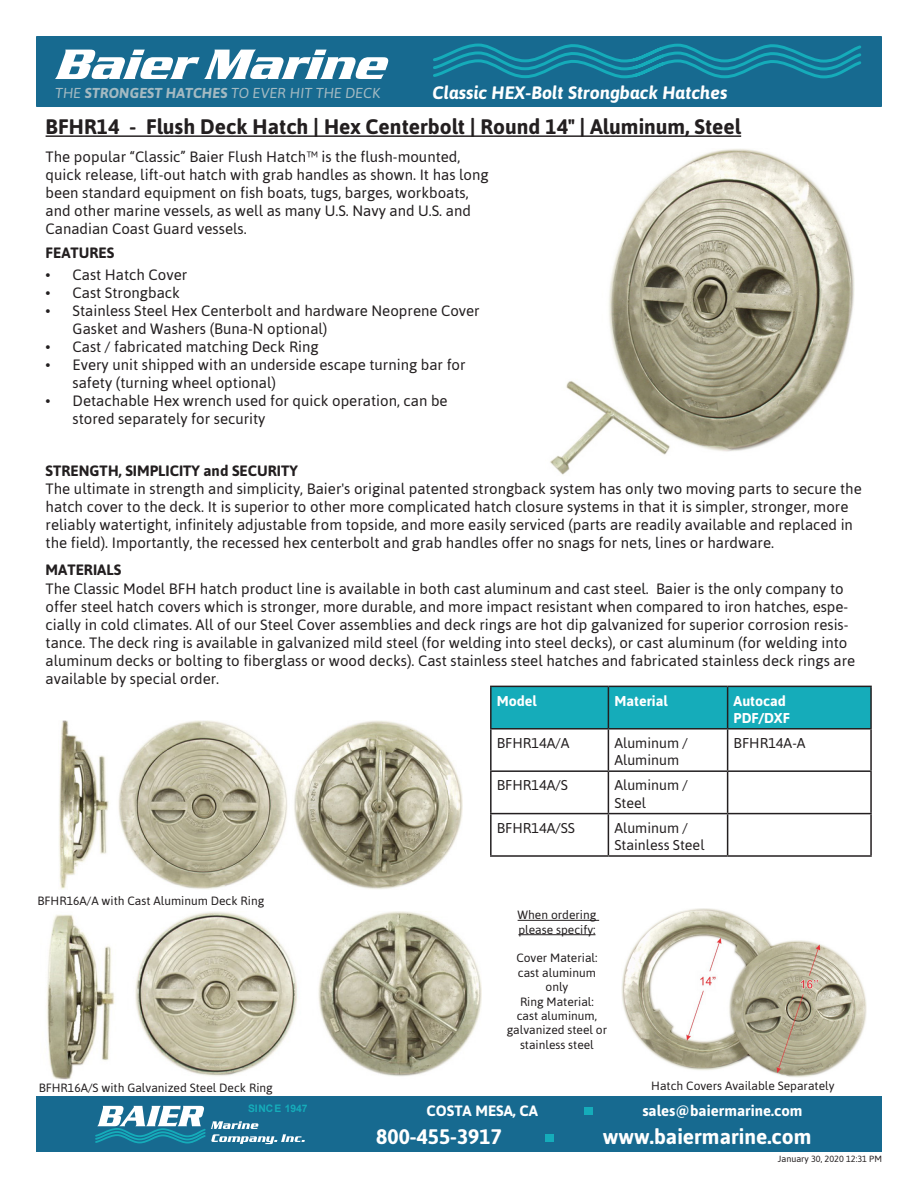
<style>
.page{position:relative;width:918px;height:1188px;background:#fff}
.page>*{position:absolute;margin:0;border:0;box-sizing:border-box;transform-origin:0 0}
.t1{font:700 21px "Asap";color:#231f20}
.t2{font:700 21px "Asap";color:#fff}
.t3{font:italic 700 18px "Asap";color:#fff}
.t4{font:15px/18px "Asap";color:#231f20}
.t5{font:700 15px "Asap";color:#231f20}
.t6{font:700 15px "Asap";color:#fff}
.t7{font:italic 14.4px "Asap";color:#a4bac2}
.t8{font:14.25px/17.1px "Asap";color:#231f20}
.t9{font:700 14.25px/17.1px "Asap";color:#fff}
.t10{font:12px/14.4px "Asap";color:#231f20;text-align:center}
.t11{font:700 10.35px "Arial";color:#15acba}
.t12{font:9px "Asap";color:#231f20}
.s1{font-weight:700}
</style>
<div class="page">
<div style="left:36px;top:36px;width:846px;height:71px;background:#176a90"></div>
<svg style="left:55px;top:50px;width:333px;height:29px"></svg>
<svg style="left:433px;top:43px;width:428px;height:36px"></svg>
<div style="left:36px;top:1097px;width:846px;height:55px;background:#176a90"></div>
<svg style="left:95px;top:1106px;width:210px;height:38px"></svg>
<div style="left:585px;top:1108px;width:8px;height:7px;background:#15acba"></div>
<div style="left:545px;top:1134px;width:9px;height:8px;background:#15acba"></div>
<hr style="left:46px;top:135px;width:695px;height:2px;background:#231f20">
<img style="left:550px;top:149px;width:304px;height:326px">
<img style="left:59px;top:721px;width:403px;height:168px">
<img style="left:47px;top:912px;width:435px;height:168px">
<hr style="left:518px;top:920px;width:81px;height:1px;background:#231f20">
<hr style="left:518px;top:934px;width:77px;height:1px;background:#231f20">
<img style="left:622px;top:908px;width:244px;height:169px">
<div style="left:492px;top:687px;width:378px;height:41px;background:#15acba"></div>
<hr style="left:490px;top:730px;width:2px;height:40px;background:#231f20">
<hr style="left:608px;top:730px;width:1px;height:40px;background:#231f20">
<hr style="left:727px;top:730px;width:1px;height:40px;background:#231f20">
<hr style="left:870px;top:730px;width:2px;height:40px;background:#231f20">
<hr style="left:490px;top:770px;width:118px;height:2px;background:#231f20">
<hr style="left:490px;top:772px;width:2px;height:41px;background:#231f20">
<hr style="left:608px;top:770px;width:120px;height:2px;background:#231f20">
<hr style="left:608px;top:772px;width:1px;height:41px;background:#231f20">
<hr style="left:728px;top:770px;width:144px;height:2px;background:#231f20">
<hr style="left:727px;top:772px;width:1px;height:41px;background:#231f20">
<hr style="left:870px;top:772px;width:2px;height:41px;background:#231f20">
<hr style="left:490px;top:813px;width:118px;height:1px;background:#231f20">
<hr style="left:490px;top:814px;width:2px;height:41px;background:#231f20">
<hr style="left:608px;top:813px;width:120px;height:1px;background:#231f20">
<hr style="left:608px;top:814px;width:1px;height:41px;background:#231f20">
<hr style="left:728px;top:813px;width:144px;height:1px;background:#231f20">
<hr style="left:727px;top:814px;width:1px;height:41px;background:#231f20">
<hr style="left:870px;top:814px;width:2px;height:41px;background:#231f20">
<hr style="left:490px;top:855px;width:118px;height:2px;background:#231f20">
<hr style="left:608px;top:855px;width:120px;height:2px;background:#231f20">
<hr style="left:728px;top:855px;width:144px;height:2px;background:#231f20">
<hr style="left:490px;top:686px;width:118px;height:1px;background:#231f20">
<hr style="left:490px;top:687px;width:2px;height:41px;background:#231f20">
<hr style="left:608px;top:686px;width:120px;height:1px;background:#231f20">
<hr style="left:608px;top:687px;width:1px;height:41px;background:#231f20">
<hr style="left:728px;top:686px;width:144px;height:1px;background:#231f20">
<hr style="left:727px;top:687px;width:1px;height:41px;background:#231f20">
<hr style="left:870px;top:687px;width:2px;height:41px;background:#231f20">
<hr style="left:490px;top:728px;width:118px;height:2px;background:#231f20">
<hr style="left:608px;top:728px;width:120px;height:2px;background:#231f20">
<hr style="left:728px;top:728px;width:144px;height:2px;background:#231f20">
<p class="t3" style="left:433px;top:82px;width:297px">Classic HEX-Bolt Strongback Hatches</p>
<p class="t1" style="left:46px;top:115px;width:697px">BFHR14 - Flush Deck Hatch | Hex Centerbolt | Round 14" | Aluminum, Steel</p>
<p class="t7" style="left:55px;top:84px;width:327px">THE <span class="s1">STRONGEST HATCHES</span> TO EVER HIT THE DECK</p>
<p class="t4" style="left:46px;top:148px;width:445px">The popular “Classic” Baier Flush Hatch™ is the flush-mounted, quick release, lift-out hatch with grab handles as shown. It has long been standard equipment on fish boats, tugs, barges, workboats, and other marine vessels, as well as many U.S. Navy and U.S. and Canadian Coast Guard vessels.</p>
<p class="t4" style="left:46px;top:266px;width:143px">• Cast Hatch Cover</p>
<p class="t4" style="left:46px;top:284px;width:136px">• Cast Strongback</p>
<p class="t4" style="left:73px;top:302px;width:409px;text-indent:-27px">• Stainless Steel Hex Centerbolt and hardware Neoprene Cover<br>Gasket and Washers (Buna-N optional)</p>
<p class="t4" style="left:46px;top:338px;width:275px">• Cast / fabricated matching Deck Ring</p>
<p class="t4" style="left:73px;top:356px;width:395px;text-indent:-27px">• Every unit shipped with an underside escape turning bar for safety (turning wheel optional)</p>
<p class="t4" style="left:73px;top:392px;width:377px;text-indent:-27px">• Detachable Hex wrench used for quick operation, can be stored separately for security</p>
<p class="t5" style="left:46px;top:462px;width:254px">STRENGTH, SIMPLICITY and SECURITY</p>
<p class="t4" style="left:46px;top:480px;width:818px">The ultimate in strength and simplicity, Baier's original patented strongback system has only two moving parts to secure the hatch cover to the deck. It is superior to other more complicated hatch closure systems in that it is simpler, stronger, more reliably watertight, infinitely adjustable from topside, and more easily serviced (parts are readily available and replaced in the field). Importantly, the recessed hex centerbolt and grab handles offer no snags for nets, lines or hardware.</p>
<p class="t4" style="left:46px;top:580px;width:811px">The Classic Model BFH hatch product line is available in both cast aluminum and cast steel. Baier is the only company to offer steel hatch covers which is stronger, more durable, and more impact resistant when compared to iron hatches, espe&shy;cially in cold climates. All of our Steel Cover assemblies and deck rings are hot dip galvanized for superior corrosion resis&shy;tance. The deck ring is available in galvanized mild steel (for welding into steel decks), or cast aluminum (for welding into aluminum decks or bolting to fiberglass or wood decks). Cast stainless steel hatches and fabricated stainless deck rings are available by special order.</p>
<p class="t5" style="left:46px;top:244px;width:70px">FEATURES</p>
<p class="t5" style="left:46px;top:561px;width:77px">MATERIALS</p>
<p class="t10" style="left:38px;top:894px;width:228px">BFHR16A/A with Cast Aluminum Deck Ring</p>
<p class="t10" style="left:39px;top:1080px;width:236px">BFHR16A/S with Galvanized Steel Deck Ring</p>
<p class="t9" style="left:497px;top:692px;width:42px">Model</p>
<p class="t9" style="left:614px;top:692px;width:55px">Material</p>
<p class="t9" style="left:734px;top:692px;width:58px">Autocad<br>PDF/DXF</p>
<p class="t8" style="left:497px;top:734px;width:74px">BFHR14A/A</p>
<p class="t8" style="left:614px;top:734px;width:75px">Aluminum /<br>Aluminum</p>
<p class="t8" style="left:734px;top:734px;width:74px">BFHR14A-A</p>
<p class="t8" style="left:497px;top:777px;width:73px">BFHR14A/S</p>
<p class="t8" style="left:614px;top:777px;width:75px">Aluminum /<br>Steel</p>
<p class="t8" style="left:497px;top:819px;width:80px">BFHR14A/SS</p>
<p class="t8" style="left:614px;top:819px;width:92px">Aluminum /<br>Stainless Steel</p>
<p class="t10" style="left:518px;top:908px;width:80px;text-align:left">When ordering please specify:</p>
<p class="t10" style="left:516px;top:951px;width:83px">Cover Material: cast aluminum only</p>
<p class="t10" style="left:507px;top:994px;width:102px">Ring Material:<br>cast aluminum, galvanized steel or stainless steel</p>
<p class="t10" style="left:651px;top:1079px;width:185px">Hatch Covers Available Separately</p>
<p class="t11" style="left:248px;top:1102px;width:61px">SINCE 1947</p>
<p class="t6" style="left:427px;top:1102px;width:113px">COSTA MESA, CA</p>
<p class="t6" style="left:642px;top:1102px;width:162px">sales@baiermarine.com</p>
<h1 class="t2" style="left:376px;top:1124px;width:127px">800-455-3917</h1>
<h1 class="t2" style="left:603px;top:1124px;width:210px">www.baiermarine.com</h1>
<p class="t12" style="left:778px;top:1154px;width:106px">January 30, 2020 12:31 PM</p>
</div>
